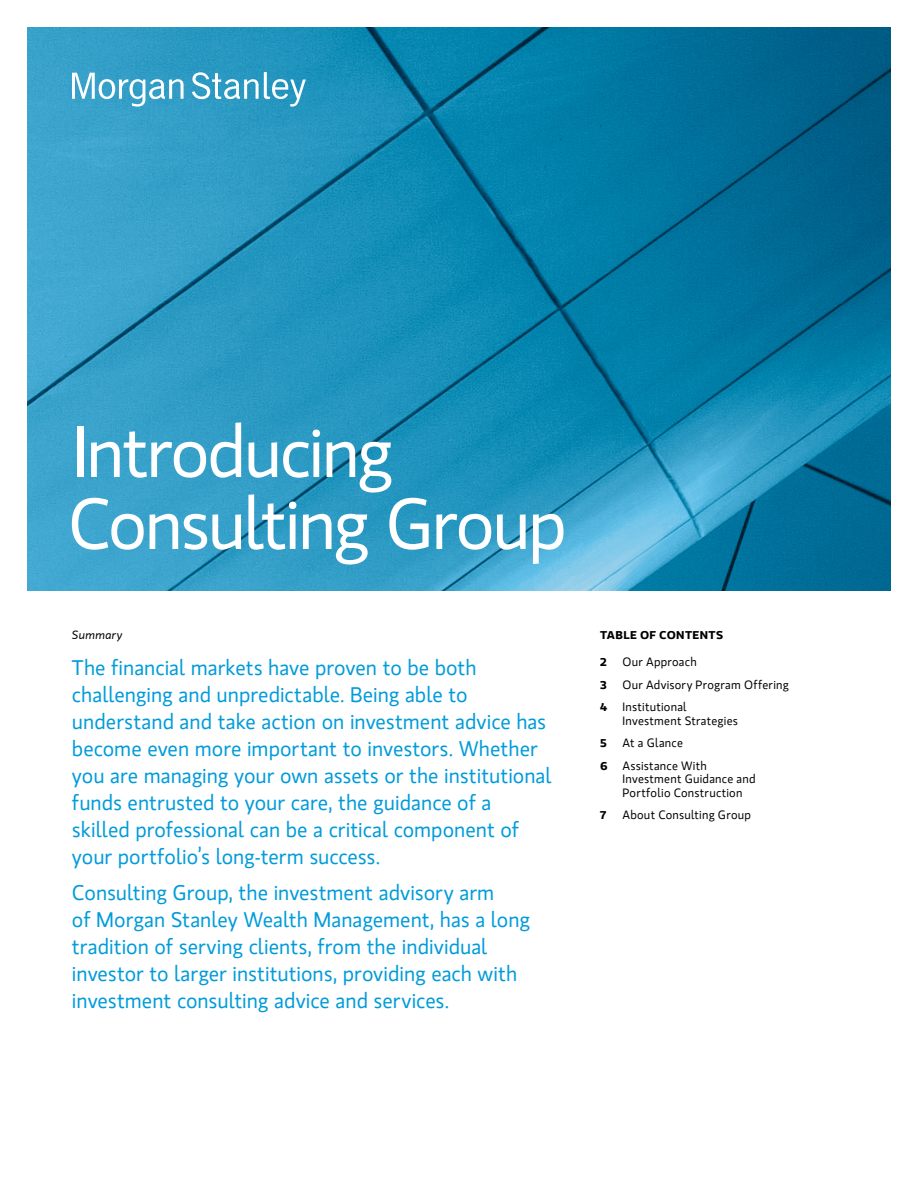
<style>
.page{position:relative;width:918px;height:1188px;background:#fff}
.page>*{position:absolute;margin:0;border:0;box-sizing:border-box;transform-origin:0 0}
.Title__48_KO{font:72px/72px "MS Gloriola II Std";letter-spacing:-.035em;color:#fff}
.Intro_G_14{font:21px/27px "MS Gloriola II Std";color:#009bda}
.TOC_Item{font:12px/13.5px "MS Gloriola II Std";letter-spacing:.02em;color:#000}
.Author_Summary{font:italic 12px "MS Gloriola II Std";letter-spacing:.015em;color:#000}
.TOC_Title{font:700 11.25px "MS Gloriola II Std";letter-spacing:.035em;color:#000;scale:1.1 1}
.TOC_Item-2{font:700 11.25px "MS Gloriola II Std";color:#000;scale:1.1 1}
</style>
<div class="page">
<img style="left:27px;top:27px;width:864px;height:563px">
<svg style="left:72px;top:72px;width:234px;height:35px"></svg>
<p class="Title__48_KO" style="left:68px;top:414px;width:501px">Introducing<br>Consulting Group</p>
<p class="Author_Summary" style="left:72px;top:628px;width:52px">Summary</p>
<p class="Intro_G_14" style="left:72px;top:654px;width:481px">The financial markets have proven to be both challenging and unpredictable. Being able to understand and take action on investment advice has become even more important to investors. Whether you are managing your own assets or the institutional funds entrusted to your care, the guidance of a skilled professional can be a critical component of your portfolio’s long-term success.</p>
<p class="Intro_G_14" style="left:72px;top:879px;width:460px">Consulting Group, the investment advisory arm<br>of Morgan Stanley Wealth Management, has a long tradition of serving clients, from the individual investor to larger institutions, providing each with investment consulting advice and services.</p>
<p class="TOC_Title" style="left:600px;top:627px;width:114px">TABLE OF CONTENTS</p>
<p class="TOC_Item-2" style="left:600px;top:654px;width:8px">2</p>
<p class="TOC_Item" style="left:623px;top:655px;width:76px">Our Approach</p>
<p class="TOC_Item-2" style="left:600px;top:677px;width:8px">3</p>
<p class="TOC_Item" style="left:622px;top:677px;width:168px">Our Advisory Program Offering</p>
<p class="TOC_Item-2" style="left:600px;top:699px;width:8px">4</p>
<p class="TOC_Item" style="left:622px;top:700px;width:117px">Institutional<br>Investment Strategies</p>
<p class="TOC_Item-2" style="left:600px;top:735px;width:7px">5</p>
<p class="TOC_Item" style="left:622px;top:736px;width:62px">At a Glance</p>
<p class="TOC_Item-2" style="left:600px;top:758px;width:8px">6</p>
<p class="TOC_Item" style="left:622px;top:758px;width:135px">Assistance With<br>Investment Guidance and<br>Portfolio Construction</p>
<p class="TOC_Item-2" style="left:600px;top:807px;width:7px">7</p>
<p class="TOC_Item" style="left:623px;top:808px;width:130px">About Consulting Group</p>
</div>
